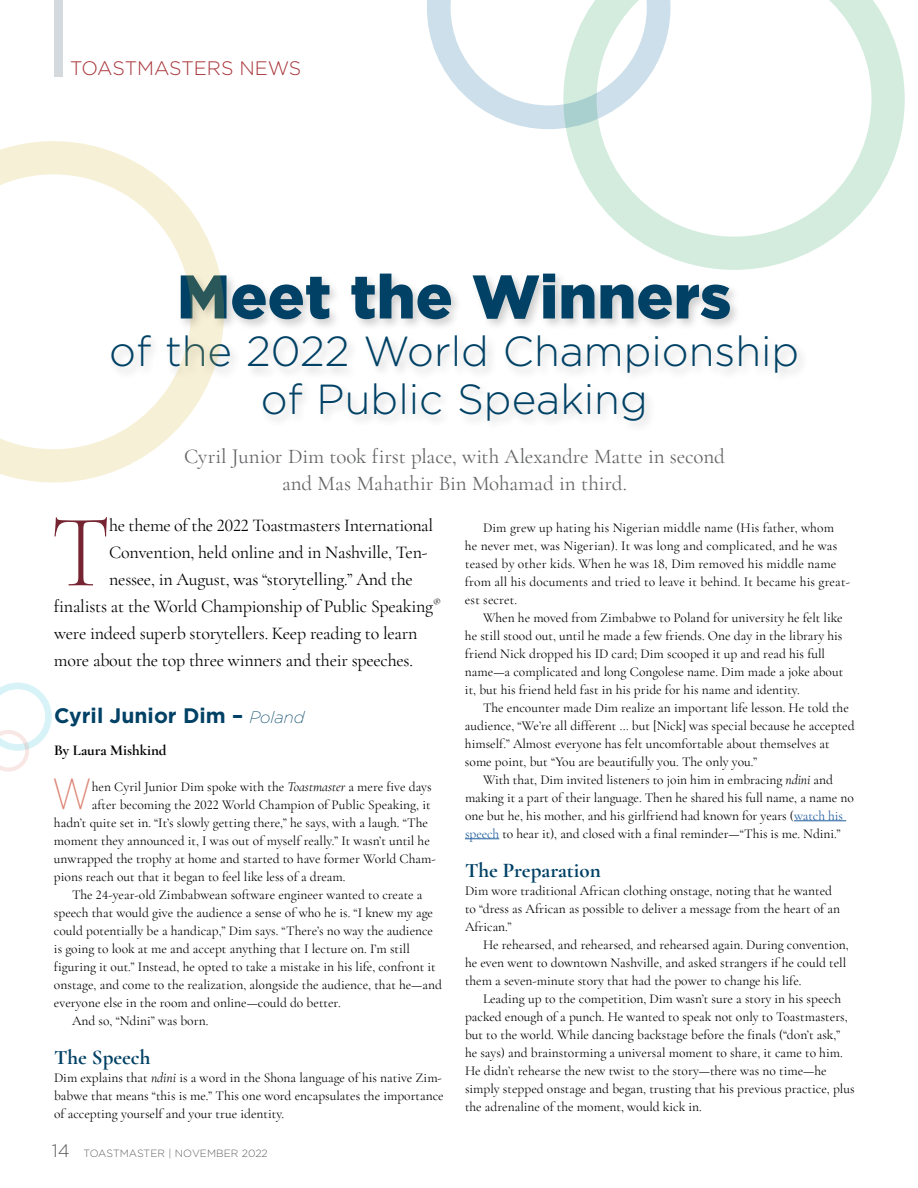
<style>
.page{position:relative;width:918px;height:1188px;background:#fff}
.page>*{position:absolute;margin:0;border:0;box-sizing:border-box;transform-origin:0 0}
.Main_Story_Intro_Drop_Cap{font:300 104.4px "Cormorant Garamond";color:#772432;scale:.9 1}
.Headline{font:900 61.5px "Gotham";color:#004165}
.Drop_cap{font:200 43.5px "Gotham Narrow";color:#dd8676}
.Headline-2{font:300 42px/48px "Gotham";color:#004165;text-align:center}
.Deck{font:21px/27px "Cormorant Garamond";letter-spacing:-.005em;color:#636466;text-align:center}
.Subhead{font:700 21px "Cormorant Garamond";color:#004165}
.Contestant_Name{font:700 21px "Gotham";color:#004165}
.Kicker{font:300 19.5px "Gotham";letter-spacing:-.005em;color:#a93439}
.Main_Story_Intro_Drop_Cap-2{font:18px "Cormorant Garamond";letter-spacing:-.015em;color:#000}
.t1{font:300 18px "Gotham";color:#58595b}
.Contestant_Name-2{font:700 15px "Cormorant Garamond";color:#000}
.body_copy{font:13.5px/18px "Cormorant Garamond";color:#000}
.Drop_cap-2{font:13.5px "Cormorant Garamond";color:#000}
.Body_Copy_-_No_indent{font:13.5px/18px "Cormorant Garamond";color:#000}
.t2{font:300 10.5px "Gotham";color:#636466}
.s1{font-weight:200;font-style:italic;font-size:16.5px}
.s2{font-style:italic}
.s3{color:#215e9e}
</style>
<div class="page">
<div style="left:108px;top:270px;width:702px;height:163px;background:#000;opacity:.2"></div>
<hr style="left:794px;top:820px;width:52px;height:1px;background:#215e9e">
<hr style="left:465px;top:838px;width:34px;height:1px;background:#215e9e">
<svg style="left:0;top:141px;width:224px;height:341px"></svg>
<svg style="left:566px;top:0;width:339px;height:270px"></svg>
<svg style="left:427px;top:0;width:243px;height:129px"></svg>
<svg style="left:0;top:683px;width:52px;height:89px"></svg>
<div style="left:54px;top:0;width:9px;height:76px;background:#d4d9dd"></div>
<h1 class="Kicker" style="left:70px;top:56px;width:233px">TOASTMASTERS NEWS</h1>
<h2 class="Headline" style="left:177px;top:254px;width:556px">Meet the Winners</h2>
<h2 class="Headline-2" style="left:109px;top:327px;width:692px">of the 2022 World Championship of Public Speaking</h2>
<p class="Deck" style="left:184px;top:442px;width:542px">Cyril Junior Dim took first place, with Alexandre Matte in second and Mas Mahathir Bin Mohamad in third.</p>
<p class="Main_Story_Intro_Drop_Cap" style="left:51px;top:489px;width:67px">T</p>
<p class="Main_Story_Intro_Drop_Cap-2" style="left:109px;top:515px;width:326px">he theme of the 2022 Toastmasters International</p>
<p class="Main_Story_Intro_Drop_Cap-2" style="left:109px;top:542px;width:320px">Convention, held online and in Nashville, Ten-</p>
<p class="Main_Story_Intro_Drop_Cap-2" style="left:109px;top:569px;width:305px">nessee, in August, was “storytelling.” And the</p>
<p class="Main_Story_Intro_Drop_Cap-2" style="left:54px;top:596px;width:388px">finalists at the World Championship of Public Speaking<sup>®</sup></p>
<p class="Main_Story_Intro_Drop_Cap-2" style="left:54px;top:623px;width:365px">were indeed superb storytellers. Keep reading to learn</p>
<p class="Main_Story_Intro_Drop_Cap-2" style="left:54px;top:650px;width:361px">more about the top three winners and their speeches.</p>
<h2 class="Contestant_Name" style="left:54px;top:702px;width:252px">Cyril Junior Dim – <span class="s1">Poland</span></h2>
<h2 class="Contestant_Name-2" style="left:54px;top:741px;width:114px">By Laura Mishkind</h2>
<p class="Drop_cap" style="left:52px;top:767px;width:41px">W</p>
<p class="Drop_cap-2" style="left:92px;top:778px;width:341px">hen Cyril Junior Dim spoke with the <span class="s2">Toastmaster</span> a mere five days</p>
<p class="Drop_cap-2" style="left:92px;top:796px;width:340px">after becoming the 2022 World Champion of Public Speaking, it</p>
<p class="Drop_cap-2" style="left:54px;top:814px;width:376px">hadn’t quite set in. “It’s slowly getting there,” he says, with a laugh. “The</p>
<p class="Drop_cap-2" style="left:54px;top:832px;width:377px">moment they announced it, I was out of myself really.” It wasn’t until he</p>
<p class="Drop_cap-2" style="left:54px;top:850px;width:383px">unwrapped the trophy at home and started to have former World Cham-</p>
<p class="Drop_cap-2" style="left:54px;top:868px;width:293px">pions reach out that it began to feel like less of a dream.</p>
<p class="body_copy" style="left:54px;top:886px;width:390px;text-indent:18px">The 24-year-old Zimbabwean software engineer wanted to create a speech that would give the audience a sense of who he is. “I knew my age could potentially be a handicap,” Dim says. “There’s no way the audience is going to look at me and accept anything that I lecture on. I’m still figuring it out.” Instead, he opted to take a mistake in his life, confront it onstage, and come to the realization, alongside the audience, that he—and everyone else in the room and online—could do better.</p>
<p class="body_copy" style="left:72px;top:1012px;width:138px">And so, “Ndini” was born.</p>
<h2 class="Subhead" style="left:54px;top:1044px;width:98px">The Speech</h2>
<p class="Body_Copy_-_No_indent" style="left:54px;top:1069px;width:391px">Dim explains that <span class="s2">ndini</span> is a word in the Shona language of his native Zim&shy;babwe that means “this is me.” This one word encapsulates the importance of accepting yourself and your true identity.</p>
<h3 class="t1" style="left:52px;top:1139px;width:19px">14</h3>
<p class="t2" style="left:84px;top:1147px;width:186px">TOASTMASTER | NOVEMBER 2022</p>
<p class="body_copy" style="left:465px;top:518px;width:387px;text-indent:18px">Dim grew up hating his Nigerian middle name (His father, whom<br>he never met, was Nigerian). It was long and complicated, and he was teased by other kids. When he was 18, Dim removed his middle name from all his documents and tried to leave it behind. It became his great&shy;est secret.</p>
<p class="body_copy" style="left:465px;top:608px;width:380px;text-indent:18px">When he moved from Zimbabwe to Poland for university he felt like he still stood out, until he made a few friends. One day in the library his friend Nick dropped his ID card; Dim scooped it up and read his full name—a complicated and long Congolese name. Dim made a joke about it, but his friend held fast in his pride for his name and identity.</p>
<p class="body_copy" style="left:465px;top:698px;width:391px;text-indent:18px">The encounter made Dim realize an important life lesson. He told the audience, “We’re all different … but [Nick] was special because he accepted himself.” Almost everyone has felt uncomfortable about themselves at some point, but “You are beautifully you. The only you.”</p>
<p class="body_copy" style="left:465px;top:770px;width:390px;text-indent:18px">With that, Dim invited listeners to join him in embracing <span class="s2">ndini</span> and making it a part of their language. Then he shared his full name, a name no one but he, his mother, and his girlfriend had known for years (<span class="s3">watch his speech</span> to hear it), and closed with a final reminder—“This is me. Ndini.”</p>
<h2 class="Subhead" style="left:465px;top:857px;width:137px">The Preparation</h2>
<p class="Body_Copy_-_No_indent" style="left:465px;top:881px;width:377px">Dim wore traditional African clothing onstage, noting that he wanted to “dress as African as possible to deliver a message from the heart of an<br>African.”</p>
<p class="body_copy" style="left:465px;top:935px;width:385px;text-indent:18px">He rehearsed, and rehearsed, and rehearsed again. During convention, he even went to downtown Nashville, and asked strangers if he could tell them a seven-minute story that had the power to change his life.</p>
<p class="body_copy" style="left:465px;top:989px;width:391px;text-indent:18px">Leading up to the competition, Dim wasn’t sure a story in his speech packed enough of a punch. He wanted to speak not only to Toastmasters, but to the world. While dancing backstage before the finals (“don’t ask,” he says) and brainstorming a universal moment to share, it came to him.<br>He didn’t rehearse the new twist to the story—there was no time—he simply stepped onstage and began, trusting that his previous practice, plus the adrenaline of the moment, would kick in.</p>
</div>
